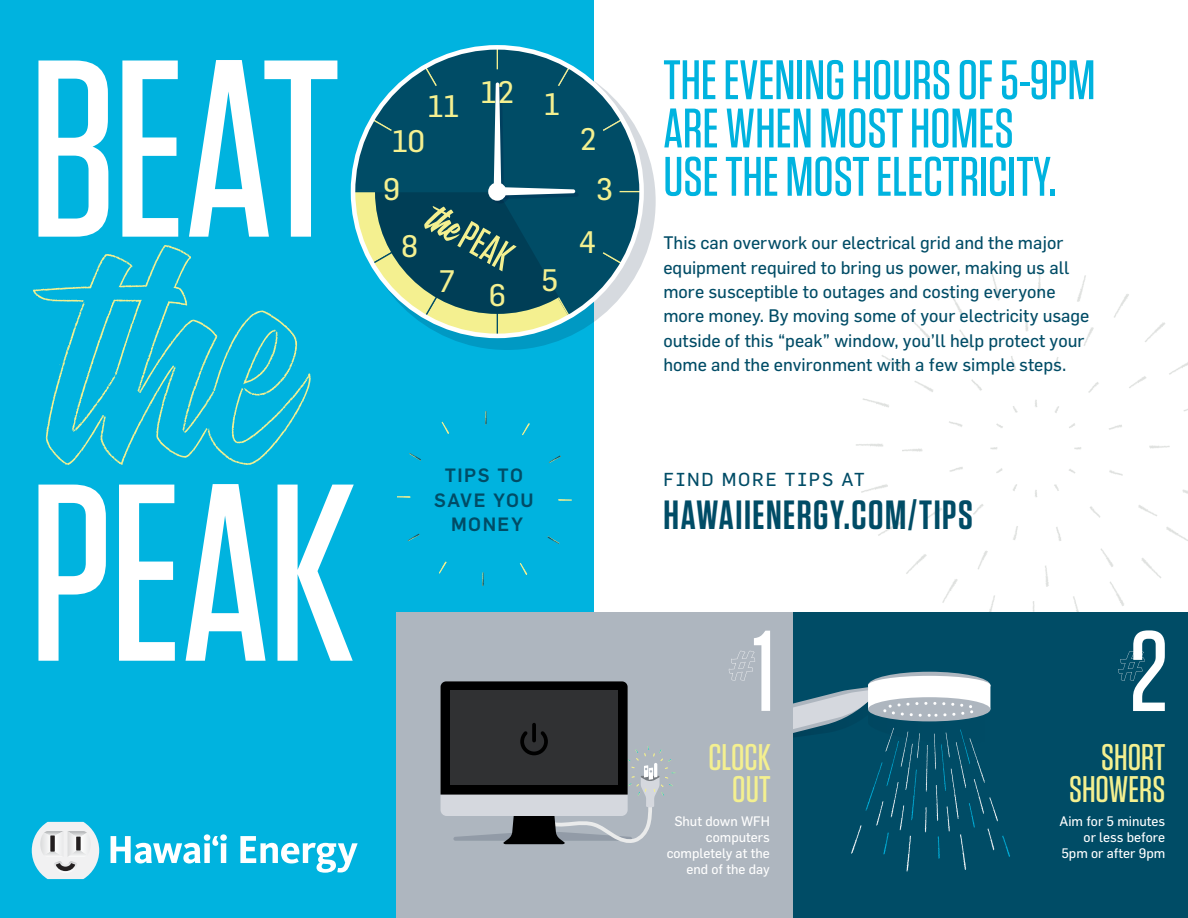
<style>
.page{position:relative;width:1188px;height:918px;background:#fff}
.page>*{position:absolute;margin:0;border:0;box-sizing:border-box;transform-origin:0 0}
.t1{font:500 251.7px/424px "Tungsten";letter-spacing:-.01em;color:#fff}
.t2{font:500 114.15px "Tungsten";color:#fff}
.t3{font:500 55.5px/48.3px "Tungsten";color:#00b3df}
.t4{font:500 40.95px "Tungsten";color:#f4f090}
.t5{font:600 40.8px "Tungsten";letter-spacing:.035em;color:#004c66}
.t6{font:500 37.05px/32.2px "Tungsten";color:#f4f090;text-align:right}
.t7{font:30.6px/51.3px "Flama";color:#f4f090;text-align:center}
.t8{font:500 18.9px/24.5px "Flama";letter-spacing:.08em;color:#004c66;text-align:center}
.t9{font:18.45px "Flama";letter-spacing:.095em;color:#004c66}
.t10{font:17.85px/24.3px "Flama";color:#004c66}
.t11{font:13.5px/16.2px "Flama";color:#fff;text-align:right}
</style>
<div class="page">
<svg style="left:1037px;top:268px;width:4px;height:28px"></svg>
<svg style="left:1114px;top:294px;width:15px;height:24px"></svg>
<svg style="left:1169px;top:362px;width:19px;height:13px"></svg>
<svg style="left:948px;top:290px;width:15px;height:25px"></svg>
<svg style="left:1166px;top:527px;width:22px;height:14px"></svg>
<svg style="left:1110px;top:581px;width:14px;height:25px"></svg>
<svg style="left:1033px;top:601px;width:2px;height:11px"></svg>
<svg style="left:881px;top:355px;width:24px;height:15px"></svg>
<svg style="left:856px;top:444px;width:27px;height:3px"></svg>
<svg style="left:878px;top:521px;width:25px;height:15px"></svg>
<svg style="left:942px;top:579px;width:16px;height:24px"></svg>
<svg style="left:1024px;top:310px;width:4px;height:21px"></svg>
<svg style="left:1084px;top:327px;width:10px;height:19px"></svg>
<svg style="left:1129px;top:376px;width:17px;height:12px"></svg>
<svg style="left:959px;top:330px;width:13px;height:18px"></svg>
<svg style="left:1138px;top:505px;width:19px;height:11px"></svg>
<svg style="left:1100px;top:548px;width:13px;height:19px"></svg>
<svg style="left:1149px;top:445px;width:21px;height:4px"></svg>
<svg style="left:1045px;top:566px;width:4px;height:21px"></svg>
<svg style="left:914px;top:381px;width:19px;height:11px"></svg>
<svg style="left:902px;top:448px;width:20px;height:4px"></svg>
<svg style="left:925px;top:508px;width:18px;height:12px"></svg>
<svg style="left:978px;top:551px;width:10px;height:19px"></svg>
<svg style="left:1053px;top:357px;width:6px;height:14px"></svg>
<svg style="left:1088px;top:382px;width:11px;height:11px"></svg>
<svg style="left:1109px;top:425px;width:13px;height:5px"></svg>
<svg style="left:1011px;top:356px;width:5px;height:14px"></svg>
<svg style="left:1090px;top:506px;width:10px;height:12px"></svg>
<svg style="left:1056px;top:527px;width:5px;height:14px"></svg>
<svg style="left:1109px;top:470px;width:14px;height:6px"></svg>
<svg style="left:1013px;top:526px;width:5px;height:14px"></svg>
<svg style="left:971px;top:379px;width:11px;height:12px"></svg>
<svg style="left:949px;top:421px;width:14px;height:6px"></svg>
<svg style="left:950px;top:467px;width:13px;height:5px"></svg>
<svg style="left:973px;top:504px;width:11px;height:11px"></svg>
<svg style="left:1055px;top:406px;width:4px;height:7px"></svg>
<svg style="left:1069px;top:423px;width:6px;height:5px"></svg>
<svg style="left:1074px;top:447px;width:7px;height:3px"></svg>
<svg style="left:1035px;top:400px;width:2px;height:7px"></svg>
<svg style="left:1054px;top:484px;width:5px;height:7px"></svg>
<svg style="left:1035px;top:490px;width:2px;height:7px"></svg>
<svg style="left:1069px;top:469px;width:6px;height:5px"></svg>
<svg style="left:1013px;top:484px;width:4px;height:7px"></svg>
<svg style="left:1013px;top:406px;width:5px;height:7px"></svg>
<svg style="left:996px;top:423px;width:7px;height:5px"></svg>
<svg style="left:990px;top:447px;width:7px;height:3px"></svg>
<svg style="left:996px;top:468px;width:7px;height:5px"></svg>
<svg style="left:1077px;top:275px;width:9px;height:27px"></svg>
<svg style="left:1145px;top:322px;width:20px;height:20px"></svg>
<svg style="left:991px;top:274px;width:9px;height:27px"></svg>
<svg style="left:1141px;top:558px;width:20px;height:20px"></svg>
<svg style="left:1073px;top:596px;width:6px;height:16px"></svg>
<svg style="left:1182px;top:489px;width:6px;height:5px"></svg>
<svg style="left:989px;top:595px;width:6px;height:17px"></svg>
<svg style="left:910px;top:319px;width:20px;height:20px"></svg>
<svg style="left:863px;top:398px;width:26px;height:10px"></svg>
<svg style="left:861px;top:484px;width:27px;height:9px"></svg>
<svg style="left:906px;top:554px;width:21px;height:20px"></svg>
<div style="left:0;top:0;width:594px;height:918px;background:#00b3df"></div>
<svg style="left:33px;top:245px;width:278px;height:221px"></svg>
<svg style="left:358px;top:53px;width:298px;height:297px;background:#74bed4"></svg>
<svg style="left:353px;top:47px;width:289px;height:289px"></svg>
<div style="left:792px;top:612px;width:396px;height:306px;background:#004c66"></div>
<svg style="left:868px;top:672px;width:122px;height:27px"></svg>
<div style="left:868px;top:676px;width:122px;height:19px;background:#fff;border-radius:50%"></div>
<svg style="left:792px;top:685px;width:218px;height:187px"></svg>
<svg style="left:1118px;top:651px;width:26px;height:30px"></svg>
<svg style="left:485px;top:411px;width:2px;height:13px"></svg>
<svg style="left:522px;top:423px;width:8px;height:12px"></svg>
<svg style="left:549px;top:455px;width:12px;height:8px"></svg>
<svg style="left:442px;top:422px;width:7px;height:12px"></svg>
<svg style="left:547px;top:536px;width:12px;height:8px"></svg>
<svg style="left:520px;top:563px;width:8px;height:12px"></svg>
<svg style="left:558px;top:499px;width:14px;height:2px"></svg>
<svg style="left:482px;top:572px;width:2px;height:14px"></svg>
<svg style="left:409px;top:453px;width:12px;height:8px"></svg>
<svg style="left:397px;top:496px;width:13px;height:2px"></svg>
<svg style="left:408px;top:533px;width:12px;height:8px"></svg>
<svg style="left:439px;top:561px;width:8px;height:12px"></svg>
<div style="left:396px;top:612px;width:396px;height:306px;background:#aeb6bf"></div>
<svg style="left:441px;top:681px;width:234px;height:164px"></svg>
<svg style="left:729px;top:631px;width:41px;height:80px"></svg>
<svg style="left:32px;top:822px;width:67px;height:57px;background:#c8e0e7"></svg>
<div style="left:76px;top:837px;width:5px;height:13px;background:#231f20"></div>
<div style="left:50px;top:835px;width:5px;height:17px;background:#231f20"></div>
<svg style="left:240px;top:836px;width:118px;height:37px"></svg>
<svg style="left:111px;top:834px;width:116px;height:30px"></svg>
<h1 class="t1" style="left:29px;top:-59px;width:328px">BEAT<br>PEAK</h1>
<h3 class="t7" style="left:427px;top:80px;width:34px">11</h3>
<h3 class="t7" style="left:392px;top:114px;width:35px">10</h3>
<h3 class="t7" style="left:383px;top:163px;width:19px">9</h3>
<h3 class="t7" style="left:481px;top:66px;width:82px">12 1</h3>
<h3 class="t7" style="left:401px;top:219px;width:19px">8</h3>
<h3 class="t4" style="left:474px;top:214px;width:55px;rotate:30deg">PEAK</h3>
<h3 class="t7" style="left:439px;top:255px;width:18px">7</h3>
<h3 class="t7" style="left:489px;top:269px;width:19px">6</h3>
<h3 class="t7" style="left:541px;top:254px;width:18px">5</h3>
<h3 class="t7" style="left:579px;top:113px;width:36px">2<br>3<br>4</h3>
<p class="t8" style="left:434px;top:462px;width:101px">TIPS TO<br>SAVE YOU<br>MONEY</p>
<h3 class="t3" style="left:663px;top:56px;width:434px">THE EVENING HOURS OF 5-9PM<br>ARE WHEN MOST HOMES<br>USE THE MOST ELECTRICITY.</h3>
<p class="t10" style="left:663px;top:230px;width:428px">This can overwork our electrical grid and the major equipment required to bring us power, making us all more susceptible to outages and costing everyone more money. By moving some of your electricity usage outside of this “peak” window, you’ll help protect your home and the environment with a few simple steps.</p>
<p class="t9" style="left:663px;top:468px;width:203px">FIND MORE TIPS AT</p>
<h3 class="t5" style="left:663px;top:494px;width:311px">HAWAIIENERGY.COM/TIPS</h3>
<h3 class="t6" style="left:708px;top:741px;width:64px">CLOCK<br>OUT</h3>
<p class="t11" style="left:667px;top:812px;width:105px">Shut down WFH computers completely at the end of the day</p>
<h2 class="t2" style="left:1130px;top:612px;width:40px">2</h2>
<h3 class="t6" style="left:1069px;top:741px;width:98px">SHORT<br>SHOWERS</h3>
<p class="t11" style="left:1060px;top:812px;width:107px">Aim for 5 minutes or less before<br>5pm or after 9pm</p>
</div>
